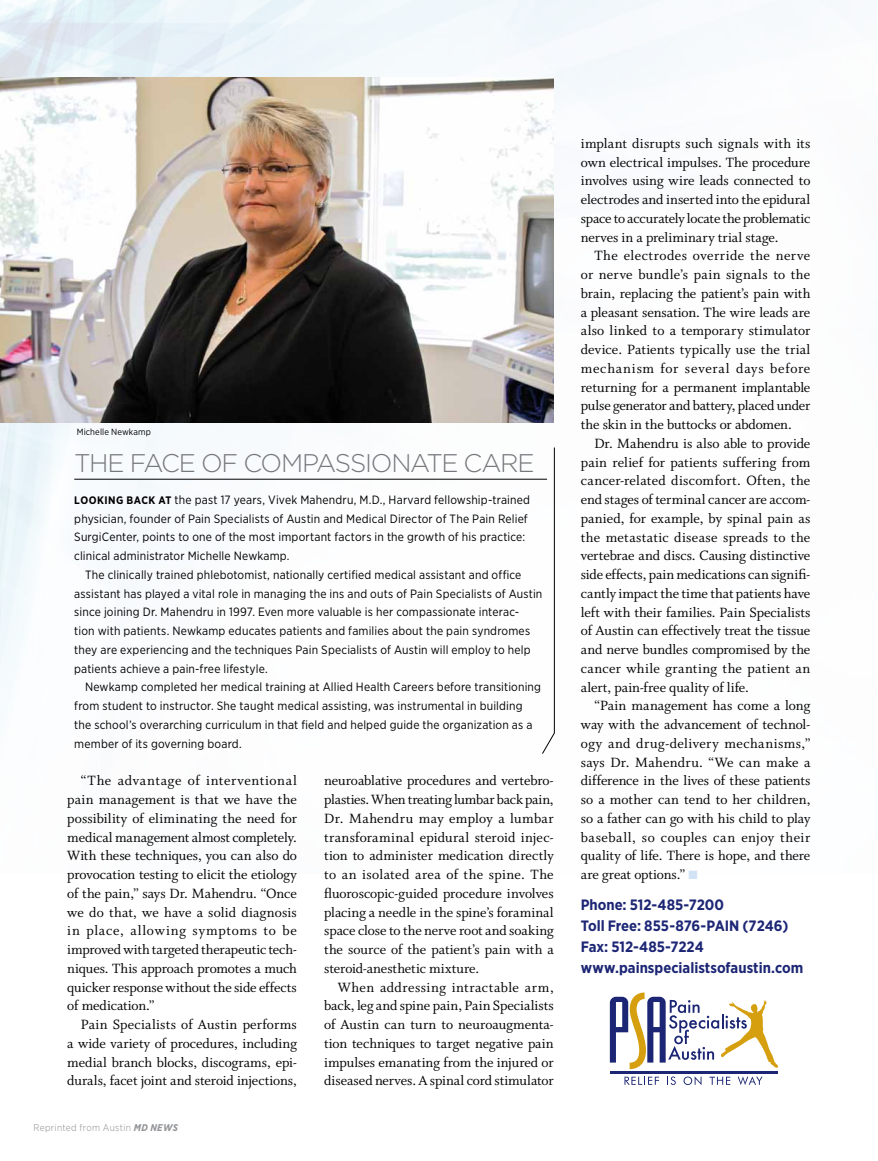
<style>
.page{position:relative;width:878px;height:1161px;background:#fff}
.page>*{position:absolute;margin:0;border:0;box-sizing:border-box;transform-origin:0 0}
.t1{font:300 25.5px "Gotham";letter-spacing:-.05em;color:#77787b}
.t2{font:15px/18.8px "Whitman Roman LF";letter-spacing:-.005em;color:#000;text-align:justify}
.t3{font:700 15px/21px "Gotham Narrow";color:#1c2674}
.t4{font:12px/18.8px "Gotham Narrow";letter-spacing:.01em;color:#000}
.t5{font:300 9.75px "Gotham Narrow";letter-spacing:.03em;color:#8a8c8e}
.t6{font:9px "Gotham Narrow";letter-spacing:.01em;color:#000}
.s1{font-weight:700;font-size:10.8px}
.s2{font-weight:700;font-style:italic;color:#939598}
.s3{color:#d1e3f5}
</style>
<div class="page">
<img style="left:0;top:0;width:824px;height:735px">
<hr style="left:74px;top:479px;width:473px;height:1px;background:#000">
<img style="left:0;top:77px;width:554px;height:346px">
<svg style="left:542px;top:447px;width:12px;height:307px"></svg>
<svg style="left:624px;top:1077px;width:35px;height:8px"></svg>
<svg style="left:667px;top:1077px;width:8px;height:8px"></svg>
<svg style="left:683px;top:1076px;width:18px;height:9px"></svg>
<svg style="left:709px;top:1077px;width:21px;height:8px"></svg>
<svg style="left:737px;top:1076px;width:25px;height:9px"></svg>
<hr style="left:609px;top:1071px;width:168px;height:2px;background:#1c2674">
<svg style="left:610px;top:993px;width:168px;height:76px"></svg>
<p class="t6" style="left:77px;top:426px;width:76px">Michelle Newkamp</p>
<h1 class="t1" style="left:74px;top:448px;width:462px">THE FACE OF COMPASSIONATE CARE</h1>
<p class="t4" style="left:74px;top:490px;width:457px"><span class="s1">Looking back at</span> the past 17 years, Vivek Mahendru, M.D., Harvard fellowship-trained physician, founder of Pain Specialists of Austin and Medical Director of The Pain Relief SurgiCenter, points to one of the most important factors in the growth of his practice: clinical administrator Michelle Newkamp.</p>
<p class="t4" style="left:74px;top:565px;width:469px;text-indent:11px">The clinically trained phlebotomist, nationally certified medical assistant and office assistant has played a vital role in managing the ins and outs of Pain Specialists of Austin since joining Dr. Mahendru in 1997. Even more valuable is her compassionate interac&shy;tion with patients. N ewkamp educates patients and families about the pain syndromes they are experiencing and the techniques Pain Specialists of Austin will employ to help patients achieve a pain-free lifestyle.</p>
<p class="t4" style="left:74px;top:678px;width:468px;text-indent:11px">Newkamp completed her medical training at Allied Health Careers before transitioning from student to instructor. She taught medical assisting, was instrumental in building the school’s overarching curriculum in that field and helped guide the organization as a member of its governing board.</p>
<p class="t2" style="left:67px;top:772px;width:231px;text-indent:14px">“The advantage of interventional pain management is that we have the possibility of eliminating the need for medical management almost completely.<br>With these techniques, you can also do provocation testing to elicit the etiology of the pain,” says Dr. Mahendru. “Once we do that, we have a solid diagnosis in place, allowing symptoms to be improved with targeted therapeutic tech&shy;niques. This approach promotes a much quicker response without the side effects of medication.”</p>
<p class="t2" style="left:67px;top:1015px;width:231px;text-indent:14px">Pain Specialists of Austin performs a wide variety of procedures, including medial branch blocks, discograms, epi&shy;durals, facet joint and steroid injections,</p>
<p class="t2" style="left:324px;top:772px;width:231px">neuroablative procedures and vertebro&shy;plasties. When treating lumbar back pain, Dr. Mahendru may employ a lumbar transforaminal epidural steroid injec&shy;tion to administer medication directly to an isolated area of the spine. The fluoroscopic-guided procedure involves placing a needle in the spine’s foraminal space close to the nerve root and soaking the source of the patient’s pain with a steroid-anesthetic mixture.</p>
<p class="t2" style="left:324px;top:978px;width:231px;text-indent:13px">When addressing intractable arm, back, leg and spine pain, Pain Specialists of Austin can turn to neuroaugmenta&shy;tion techniques to target negative pain impulses emanating from the injured or diseased nerves. A spinal cord stimulator</p>
<p class="t5" style="left:33px;top:1122px;width:146px">Reprinted from Austin <span class="s2">MD NEWS</span></p>
<p class="t2" style="left:581px;top:134px;width:231px">implant disrupts such signals with its own electrical impulses. The procedure involves using wire leads connected to electrodes and inserted into the epidural space to accurately locate the problematic nerves in a preliminary trial stage.</p>
<p class="t2" style="left:581px;top:247px;width:231px;text-indent:14px">The electrodes override the nerve or nerve bundle’s pain signals to the brain, replacing the patient’s pain with a pleasant sensation. The wire leads are also linked to a temporary stimulator device. Patients typically use the trial mechanism for several days before returning for a permanent implantable pulse generator and battery, placed under the skin in the buttocks or abdomen.</p>
<p class="t2" style="left:581px;top:434px;width:231px;text-indent:14px">Dr. Mahendru is also able to provide pain relief for patients suffering from cancer-related discomfort. Often, the end stages of terminal cancer are accom&shy;panied, for example, by spinal pain as the metastatic disease spreads to the vertebrae and discs. Causing distinctive side effects, pain medications can signifi&shy;cantly impact the time that patients have left with their families. Pain Specialists of Austin can effectively treat the tissue and nerve bundles compromised by the cancer while granting the patient an alert, pain-free quality of life.</p>
<p class="t2" style="left:581px;top:697px;width:231px;text-indent:14px">“Pain management has come a long way with the advancement of technol&shy;ogy and drug-delivery mechanisms,” says Dr. Mahendru. “We can make a difference in the lives of these patients so a mother can tend to her children, so a father can go with his child to play baseball, so couples can enjoy their quality of life. There is hope, and there are great options.” <span class="s3">■</span></p>
<p class="t3" style="left:580px;top:895px;width:145px">Phone: 512-485-7200<br>Toll Free: 855-876-PAIN</p>
<p class="t3" style="left:742px;top:916px;width:47px">(7246)</p>
<p class="t3" style="left:580px;top:937px;width:224px">Fax: 512-485-7224 www.painspecialistsofaustin.com</p>
</div>
